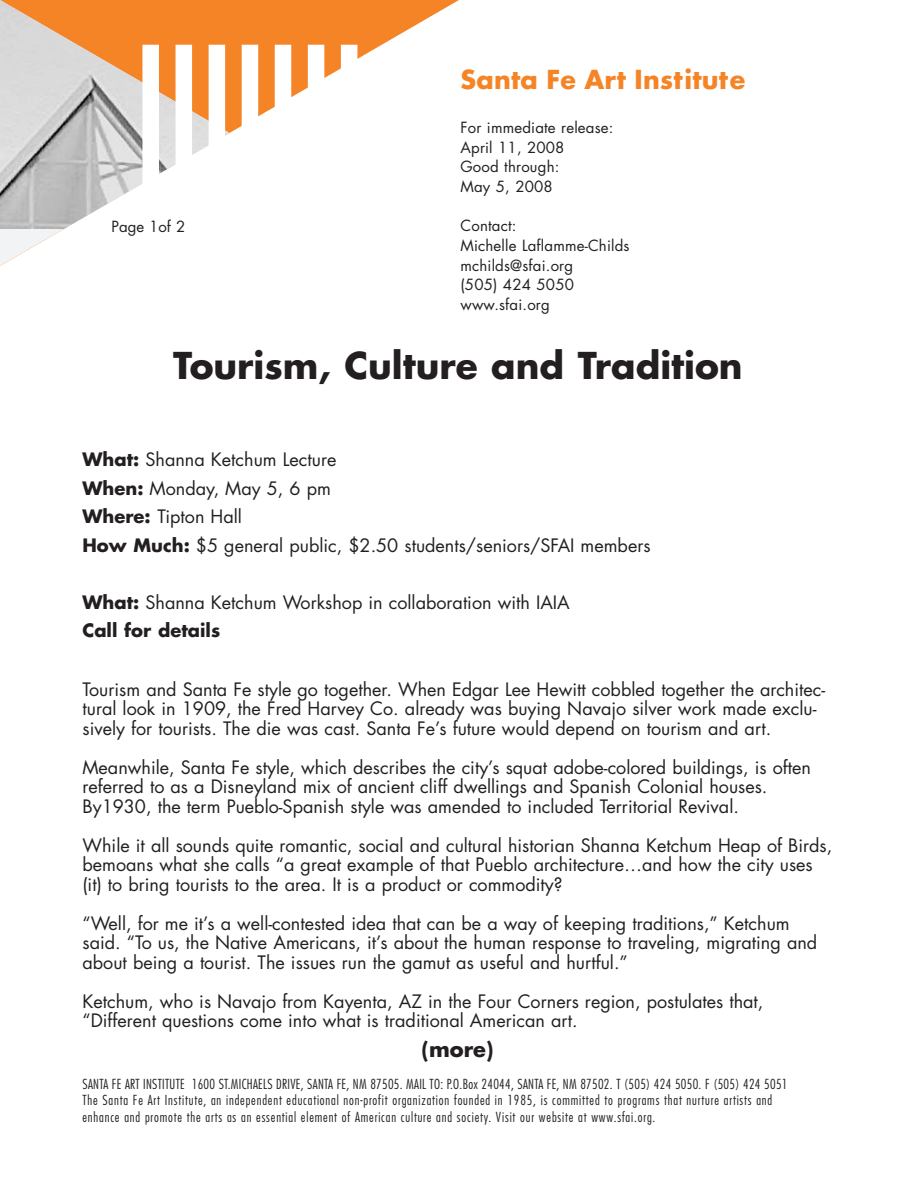
<style>
.page{position:relative;width:918px;height:1188px;background:#fff}
.page>*{position:absolute;margin:0;border:0;box-sizing:border-box;transform-origin:0 0}
.t1{font:700 36px "Futura";color:#231f20}
.t2{font:700 25.5px "Futura";letter-spacing:.01em;color:#f58427}
.t3{font:700 21px "Futura";color:#231f20}
.t4{font:18px/19.5px "Futura";color:#231f20}
.t5{font:15px/19.6px "Futura";letter-spacing:.01em;color:#231f20}
.t6{font:300 condensed 13.5px/16.5px "Futura";letter-spacing:.06em;color:#231f20}
.s1{font-weight:700}
</style>
<div class="page">
<svg style="left:230px;top:0;width:229px;height:133px"></svg>
<svg style="left:0;top:229px;width:64px;height:37px;fill:#f6f3f4"></svg>
<img style="left:0;top:0;width:230px;height:229px">
<div style="left:110px;top:218px;width:136px;height:60px;background:#fff"></div>
<svg style="left:176px;top:45px;width:16px;height:143px"></svg>
<svg style="left:209px;top:45px;width:16px;height:124px"></svg>
<svg style="left:242px;top:45px;width:16px;height:88px"></svg>
<svg style="left:275px;top:45px;width:16px;height:86px"></svg>
<svg style="left:308px;top:45px;width:16px;height:67px"></svg>
<svg style="left:341px;top:45px;width:16px;height:48px"></svg>
<svg style="left:142px;top:45px;width:17px;height:162px"></svg>
<h2 class="t2" style="left:460px;top:68px;width:286px">Santa Fe Art Institute</h2>
<p class="t5" style="left:460px;top:119px;width:154px">For immediate release:<br>April 11, 2008<br>Good through:<br>May 5, 2008</p>
<p class="t5" style="left:460px;top:217px;width:171px">Contact:<br>Michelle Laflamme-Childs mchilds@sfai.org<br>(505) 424 5050 www.sfai.org</p>
<h1 class="t1" style="left:173px;top:349px;width:571px">Tourism, Culture and Tradition</h1>
<p class="t5" style="left:111px;top:218px;width:75px">Page 1of 2</p>
<p class="t4" style="left:82px;top:447px;width:570px;line-height:28.5px"><span class="s1">What:</span> Shanna Ketchum Lecture<br><span class="s1">When:</span> Monday, May 5, 6 pm<br><span class="s1">Where:</span> Tipton Hall<br><span class="s1">How Much:</span> $5 general public, $2.50 students/seniors/SFAI members</p>
<p class="t4" style="left:82px;top:590px;width:489px;line-height:28.5px"><span class="s1">What:</span> Shanna Ketchum Workshop in collaboration with IAIA<br><span class="s1">Call for details</span></p>
<p class="t4" style="left:82px;top:681px;width:744px">Tourism and Santa Fe style go together. When Edgar Lee Hewitt cobbled together the architec&shy;tural look in 1909, the Fred Harvey Co. already was buying Navajo silver work made exclu&shy;sively for tourists. The die was cast. Santa Fe’s future would depend on tourism and art.</p>
<p class="t4" style="left:83px;top:759px;width:730px">Meanwhile, Santa Fe style, which describes the city’s squat adobe-colored buildings, is often referred to as a Disneyland mix of ancient cliff dwellings and Spanish Colonial houses.<br>By1930, the term Pueblo-Spanish style was amended to included Territorial Revival.</p>
<p class="t4" style="left:83px;top:837px;width:751px">While it all sounds quite romantic, social and cultural historian Shanna Ketchum Heap of Birds, bemoans what she calls “a great example of that Pueblo architecture…and how the city uses (it) to bring tourists to the area. It is a product or commodity?</p>
<p class="t4" style="left:83px;top:915px;width:736px">“Well, for me it’s a well-contested idea that can be a way of keeping traditions,” Ketchum said. “To us, the Native Americans, it’s about the human response to traveling, migrating and about being a tourist. The issues run the gamut as useful and hurtful.”</p>
<p class="t4" style="left:83px;top:993px;width:682px">Ketchum, who is Navajo from Kayenta, AZ in the Four Corners region, postulates that, “Different questions come into what is traditional American art.</p>
<p class="t3" style="left:422px;top:1039px;width:73px">(more)</p>
<p class="t6" style="left:82px;top:1076px;width:707px">SANTA FE ART INSTITUTE 1600 ST.MICHAELS DRIVE, SANTA FE, NM 87505. MAIL TO: P.O.Box 24044, SANTA FE, NM 87502. T (505) 424 5050. F (505) 424 5051<br>The Santa Fe Art Institute, an independent educational non-profit organization founded in 1985, is committed to programs that nurture artists and enhance and promote the arts as an essential element of American culture and society. Visit our website at www.sfai.org.</p>
</div>
